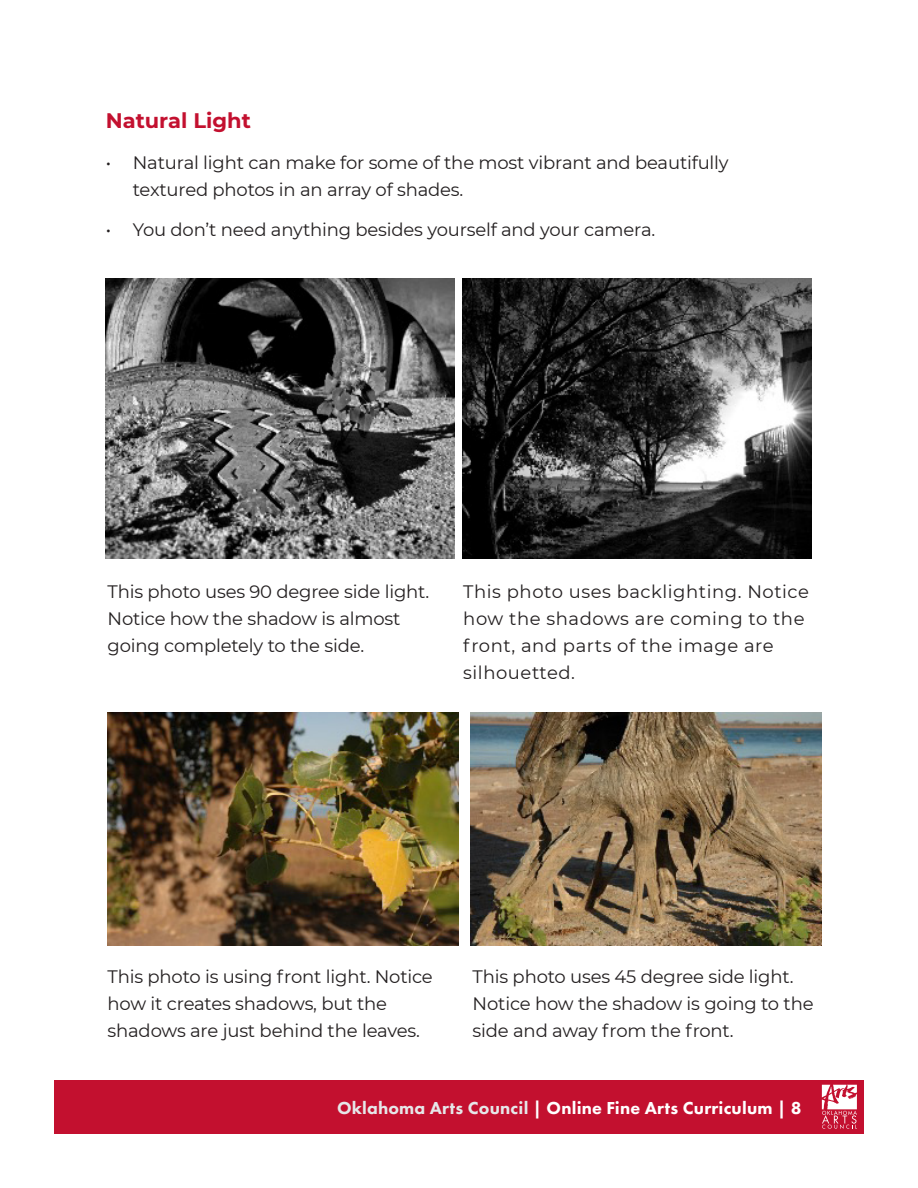
<style>
.page{position:relative;width:918px;height:1188px;background:#fff}
.page>*{position:absolute;margin:0;border:0;box-sizing:border-box;transform-origin:0 0}
.activities{font:700 21px "Montserrat";color:#c3102f}
.activities-2{font:18px/27px "Montserrat";letter-spacing:-.01em;color:#231f20}
.activities-3{font:18px/27px "Montserrat";letter-spacing:.03em;color:#231f20}
.t1{font:800 18px "Futura PT";letter-spacing:.01em;color:#fff}
.s1{color:#e6e7e9}
</style>
<div class="page">
<div style="left:54px;top:1080px;width:810px;height:54px;background:#c3102f"></div>
<svg style="left:822px;top:1085px;width:35px;height:44px"></svg>
<img style="left:106px;top:279px;width:349px;height:279px">
<img style="left:462px;top:279px;width:349px;height:279px">
<img style="left:108px;top:713px;width:351px;height:233px">
<img style="left:471px;top:713px;width:351px;height:233px">
<p class="activities" style="left:106px;top:106px;width:146px">Natural Light</p>
<p class="activities-2" style="left:133px;top:148px;width:597px;text-indent:-27px">• Natural light can make for some of the most vibrant and beautifully textured photos in an array of shades.</p>
<p class="activities-2" style="left:106px;top:216px;width:551px">• You don’t need anything besides yourself and your camera.</p>
<p class="activities-2" style="left:108px;top:578px;width:323px">This photo uses 90 degree side light.<br>Notice how the shadow is almost going completely to the side.</p>
<p class="activities-3" style="left:463px;top:578px;width:347px">This photo uses backlighting. Notice how the shadows are coming to the front, and parts of the image are silhouetted.</p>
<p class="activities-2" style="left:108px;top:962px;width:327px">This photo is using front light. Notice how it creates shadows, but the shadows are just behind the leaves.</p>
<p class="activities-2" style="left:473px;top:962px;width:342px">This photo uses 45 degree side light.<br>Notice how the shadow is going to the side and away from the front.</p>
<p class="t1" style="left:337px;top:1097px;width:466px"><span class="s1">Oklahoma Arts Council</span> | Online Fine Arts Curriculum | 8</p>
</div>
